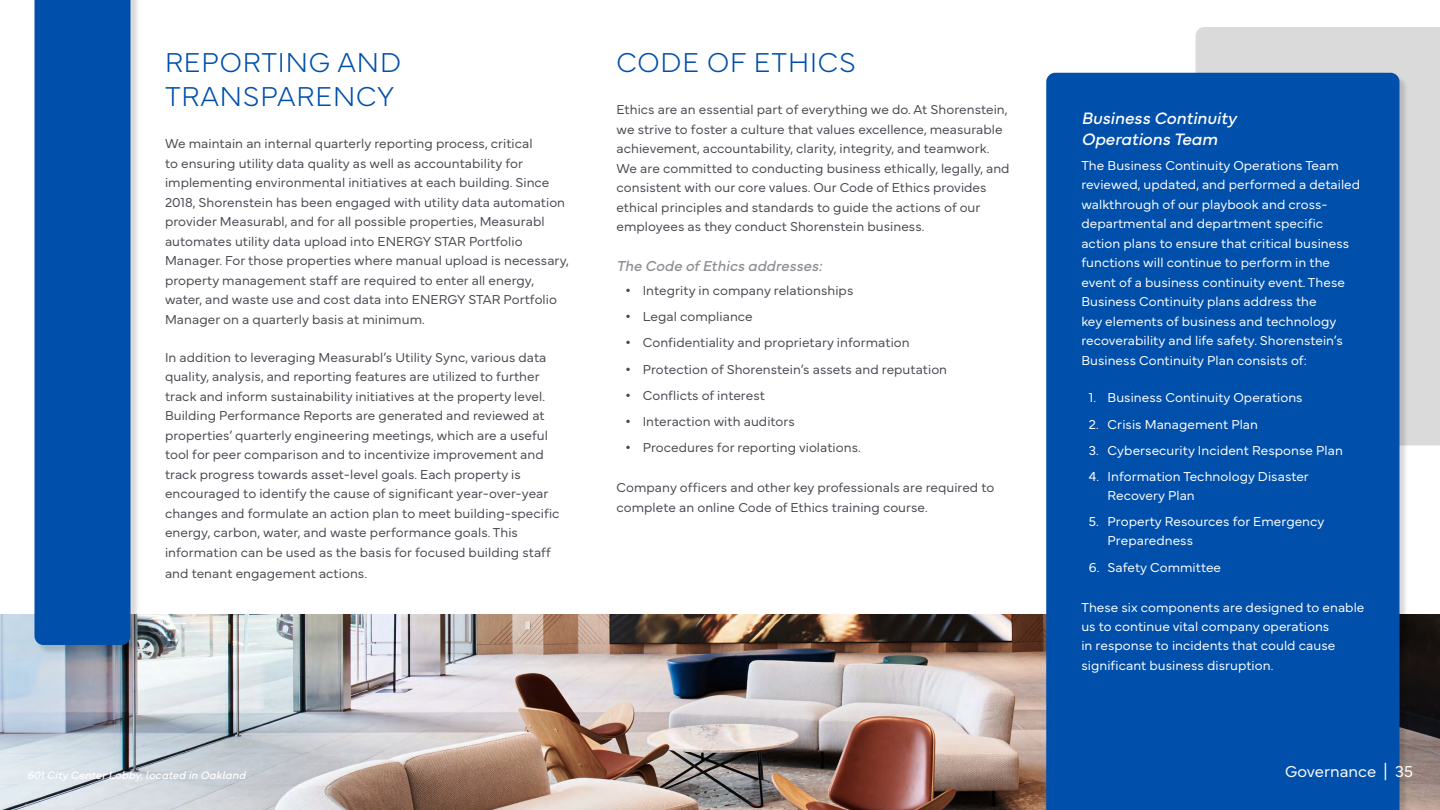
<style>
.page{position:relative;width:1440px;height:810px;background:#fff}
.page>*{position:absolute;margin:0;border:0;box-sizing:border-box;transform-origin:0 0}
.t1{font:100 28.5px/34.2px "Mundial";letter-spacing:.03em;color:#004faa}
.t2{font:italic 17.25px/20.7px "Mundial";color:#fff}
.t3{font:300 16.5px "Mundial";color:#fff}
.t4{font:italic 15px "Mundial";color:#8d8e93}
.t5{font:300 13.5px/19.5px "Mundial";letter-spacing:.005em;color:#484a51}
.t6{font:300 13.5px/19.5px "Mundial";letter-spacing:.005em;color:#fff}
.t7{font:italic 11.25px "Mundial";letter-spacing:.005em;color:#fff}
.s1{font-family:"Andale Mono";font-weight:400}
</style>
<div class="page">
<img style="left:0;top:614px;width:1440px;height:196px">
<div style="left:1196px;top:27px;width:244px;height:419px;background:#dadada"></div>
<div style="left:36px;top:0;width:104px;height:654px;background:#000;opacity:.15"></div>
<div style="left:34px;top:0;width:96px;height:645px;background:#004faa"></div>
<div style="left:1047px;top:74px;width:362px;height:736px;background:#000;opacity:.15"></div>
<div style="left:1046px;top:73px;width:354px;height:737px;background:#004faa"></div>
<h1 class="t1" style="left:165px;top:43px;width:237px">REPORTING AND<br>TRANSPARENCY</h1>
<p class="t5" style="left:165px;top:133px;width:405px">We maintain an internal quarterly reporting process, critical<br>to ensuring utility data quality as well as accountability for implementing environmental initiatives at each building. Since 2018, Shorenstein has been engaged with utility data automation provider Measurabl, and for all possible properties, Measurabl automates utility data upload into ENERGY STAR Portfolio Manager. For those properties where manual upload is necessary, property management staff are required to enter all energy, water, and waste use and cost data into ENERGY STAR Portfolio Manager on a quarterly basis at minimum.</p>
<p class="t5" style="left:165px;top:346px;width:396px">In addition to leveraging Measurabl’s Utility Sync, various data quality, analysis, and reporting features are utilized to further track and inform sustainability initiatives at the property level.<br>Building Performance Reports are generated and reviewed at properties’ quarterly engineering meetings, which are a useful tool for peer comparison and to incentivize improvement and track progress towards asset-level goals. Each property is encouraged to identify the cause of significant year-over-year changes and formulate an action plan to meet building-specific energy, carbon, water, and waste performance goals. This information can be used as the basis for focused building staff</p>
<p class="t5" style="left:165px;top:562px;width:204px">and tenant engagement actions.</p>
<h1 class="t1" style="left:616px;top:43px;width:241px">CODE OF ETHICS</h1>
<p class="t5" style="left:616px;top:98px;width:395px">Ethics are an essential part of everything we do. At Shorenstein, we strive to foster a culture that values excellence, measurable achievement, accountability, clarity, integrity, and teamwork.<br>We are committed to conducting business ethically, legally, and consistent with our core values. Our Code of Ethics provides ethical principles and standards to guide the actions of our employees as they conduct Shorenstein business.</p>
<p class="t4" style="left:616px;top:254px;width:207px">The Code of Ethics addresses:</p>
<p class="t5" style="left:624px;top:279px;width:231px"><span class="s1">•</span> Integrity in company relationships</p>
<p class="t5" style="left:624px;top:305px;width:130px"><span class="s1">•</span> Legal compliance</p>
<p class="t5" style="left:624px;top:332px;width:287px"><span class="s1">•</span> Confidentiality and proprietary information</p>
<p class="t5" style="left:624px;top:358px;width:325px"><span class="s1">•</span> Protection of Shorenstein’s assets and reputation</p>
<p class="t5" style="left:624px;top:384px;width:142px"><span class="s1">•</span> Conflicts of interest</p>
<p class="t5" style="left:624px;top:410px;width:172px"><span class="s1">•</span> Interaction with auditors</p>
<p class="t5" style="left:624px;top:437px;width:238px"><span class="s1">•</span> Procedures for reporting violations.</p>
<p class="t5" style="left:617px;top:476px;width:379px">Company officers and other key professionals are required to complete an online Code of Ethics training course.</p>
<p class="t2" style="left:1081px;top:107px;width:157px">Business Continuity<br>Operations Team</p>
<p class="t6" style="left:1081px;top:154px;width:280px">The Business Continuity Operations Team reviewed, updated, and performed a detailed walkthrough of our playbook and cross&shy;departmental and department specific action plans to ensure that critical business functions will continue to perform in the event of a business continuity event. These Business Continuity plans address the<br>key elements of business and technology recoverability and life safety. Shorenstein’s Business Continuity Plan consists of:</p>
<p class="t6" style="left:1089px;top:387px;width:215px">1. Business Continuity Operations</p>
<p class="t6" style="left:1089px;top:413px;width:171px">2. Crisis Management Plan</p>
<p class="t6" style="left:1089px;top:439px;width:256px">3. Cybersecurity Incident Response Plan</p>
<p class="t6" style="left:1108px;top:466px;width:203px;line-height:18.8px;text-indent:-19px">4. Information Technology Disaster<br>Recovery Plan</p>
<p class="t6" style="left:1108px;top:511px;width:218px;line-height:18.8px;text-indent:-19px">5. Property Resources for Emergency<br>Preparedness</p>
<p class="t6" style="left:1089px;top:556px;width:134px">6. Safety Committee</p>
<p class="t6" style="left:1081px;top:596px;width:285px">These six components are designed to enable us to continue vital company operations<br>in response to incidents that could cause significant business disruption.</p>
<p class="t7" style="left:27px;top:766px;width:220px">601 City Center Lobby, located in Oakland</p>
<p class="t3" style="left:1285px;top:759px;width:130px">Governance | 35</p>
</div>
